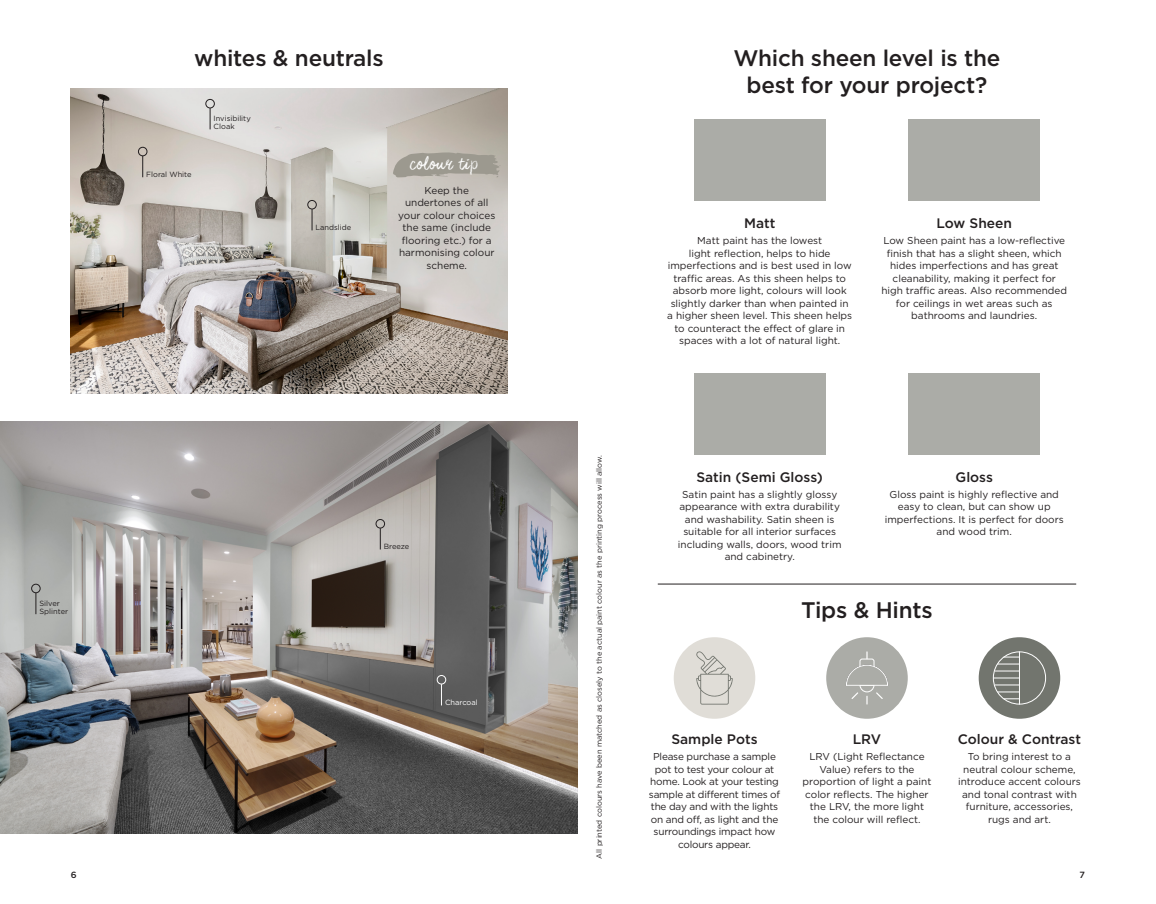
<style>
.page{position:relative;width:1156px;height:904px;background:#fff}
.page>*{position:absolute;margin:0;border:0;box-sizing:border-box;transform-origin:0 0}
.t1{font:500 22.5px/27px "Gotham";letter-spacing:-.01em;color:#231f20;text-align:center}
.t2{font:16px "Coalhand Luke CG";color:#fff}
.t3{font:500 13.75px "Gotham";color:#231f20}
.t4{font:10px/12.5px "Gotham";color:#231f20;text-align:center}
.t5{font:10px/12.5px "Gotham";letter-spacing:-.02em;color:#231f20;text-align:center}
.t6{font:500 9px "Gotham";color:#231f20}
.t7{font:7.5px/8.1px "Gotham";color:#231f20}
.t8{font:7.5px "Gotham";color:#fff}
</style>
<div class="page">
<img style="left:0;top:422px;width:578px;height:411px">
<img style="left:71px;top:89px;width:436px;height:304px">
<svg style="left:380px;top:528px;width:1px;height:21px"></svg>
<div style="left:376px;top:519px;width:8px;height:9px;border:1px solid #231f20;border-radius:50%"></div>
<svg style="left:36px;top:593px;width:1px;height:21px"></svg>
<div style="left:31px;top:584px;width:9px;height:9px;border:1px solid #231f20;border-radius:50%"></div>
<svg style="left:441px;top:684px;width:1px;height:21px"></svg>
<div style="left:437px;top:675px;width:9px;height:9px;border:1px solid #fff;border-radius:50%"></div>
<svg style="left:210px;top:108px;width:1px;height:21px"></svg>
<div style="left:206px;top:99px;width:8px;height:9px;border:1px solid #231f20;border-radius:50%"></div>
<svg style="left:312px;top:209px;width:1px;height:21px"></svg>
<div style="left:307px;top:200px;width:9px;height:9px;border:1px solid #231f20;border-radius:50%"></div>
<svg style="left:142px;top:156px;width:1px;height:21px"></svg>
<div style="left:138px;top:147px;width:9px;height:9px;border:1px solid #231f20;border-radius:50%"></div>
<svg style="left:393px;top:151px;width:107px;height:26px;background:#a5a298"></svg>
<hr style="left:657px;top:584px;width:418px;height:1px;background:#231f20">
<div style="left:826px;top:637px;width:81px;height:81px;background:#abaca7;border-radius:50%"></div>
<svg style="left:846px;top:651px;width:42px;height:53px"></svg>
<div style="left:978px;top:637px;width:81px;height:81px;background:#72756e;border-radius:50%"></div>
<div style="left:992px;top:651px;width:53px;height:53px;border:1px solid #fff;border-radius:50%"></div>
<hr style="left:1018px;top:651px;width:1px;height:53px;background:#fff">
<svg style="left:993px;top:677px;width:26px;height:1px"></svg>
<svg style="left:994px;top:670px;width:25px;height:1px"></svg>
<svg style="left:994px;top:684px;width:25px;height:1px"></svg>
<svg style="left:997px;top:663px;width:22px;height:1px"></svg>
<svg style="left:997px;top:691px;width:22px;height:1px"></svg>
<svg style="left:1003px;top:656px;width:16px;height:1px"></svg>
<svg style="left:1003px;top:698px;width:16px;height:1px"></svg>
<div style="left:673px;top:637px;width:82px;height:81px;background:#e0ddd7;border-radius:50%"></div>
<svg style="left:696px;top:651px;width:36px;height:53px"></svg>
<div style="left:694px;top:120px;width:131px;height:81px;background:#abaca7"></div>
<div style="left:694px;top:373px;width:131px;height:81px;background:#abaca7"></div>
<div style="left:908px;top:120px;width:131px;height:81px;background:#abaca7"></div>
<div style="left:908px;top:373px;width:131px;height:81px;background:#abaca7"></div>
<h1 class="t1" style="left:194px;top:44px;width:191px">whites &amp; neutrals</h1>
<p class="t7" style="left:146px;top:170px;width:47px">Floral White</p>
<p class="t7" style="left:213px;top:114px;width:39px">Invisibility<br>Cloak</p>
<p class="t7" style="left:315px;top:223px;width:37px">Landslide</p>
<h2 class="t2" style="left:410px;top:154px;width:70px">colour tip</h2>
<p class="t4" style="left:398px;top:184px;width:99px">Keep the undertones of all your colour choices the same (include flooring etc.) for a harmonising colour scheme.</p>
<p class="t7" style="left:39px;top:599px;width:30px">Silver<br>Splinter</p>
<p class="t7" style="left:384px;top:542px;width:27px">Breeze</p>
<p class="t8" style="left:445px;top:698px;width:34px">Charcoal</p>
<h1 class="t1" style="left:733px;top:44px;width:268px">Which sheen level is the best for your project?</h1>
<p class="t7" style="left:594px;top:858px;width:404px;rotate:-90deg">All printed colours have been matched as closely to the actual paint colour as the printing process will allow.</p>
<h3 class="t3" style="left:744px;top:214px;width:33px">Matt</h3>
<p class="t4" style="left:667px;top:234px;width:186px">Matt paint has the lowest<br>light reflection, helps to hide imperfections and is best used in low traffic areas. As this sheen helps to absorb more light, colours will look slightly darker than when painted in a higher sheen level. This sheen helps to counteract the effect of glare in spaces with a lot of natural light.</p>
<h3 class="t3" style="left:936px;top:214px;width:77px">Low Sheen</h3>
<p class="t4" style="left:881px;top:234px;width:187px">Low Sheen paint has a low-reflective finish that has a slight sheen, which hides imperfections and has great cleanability, making it perfect for high traffic areas. Also recommended for ceilings in wet areas such as bathrooms and laundries.</p>
<h3 class="t3" style="left:696px;top:468px;width:128px">Satin (Semi Gloss)</h3>
<p class="t4" style="left:677px;top:487px;width:165px">Satin paint has a slightly glossy appearance with extra durability and washability. Satin sheen is suitable for all interior surfaces including walls, doors, wood trim and cabinetry.</p>
<h3 class="t3" style="left:955px;top:468px;width:39px">Gloss</h3>
<p class="t4" style="left:884px;top:487px;width:180px">Gloss paint is highly reflective and easy to clean, but can show up imperfections. It is perfect for doors and wood trim.</p>
<h1 class="t1" style="left:801px;top:596px;width:133px">Tips &amp; Hints</h1>
<h3 class="t3" style="left:671px;top:730px;width:88px">Sample Pots</h3>
<p class="t5" style="left:648px;top:750px;width:133px">Please purchase a sample pot to test your colour at home. Look at your testing sample at different times of the day and with the lights on and off, as light and the surroundings impact how colours appear.</p>
<h3 class="t3" style="left:852px;top:730px;width:30px">LRV</h3>
<p class="t4" style="left:802px;top:750px;width:130px">LRV (Light Reflectance<br>Value) refers to the proportion of light a paint color reflects. The higher the LRV, the more light the colour will reflect.</p>
<h3 class="t3" style="left:957px;top:730px;width:125px">Colour &amp; Contrast</h3>
<p class="t4" style="left:957px;top:750px;width:124px">To bring interest to a neutral colour scheme, introduce accent colours and tonal contrast with furniture, accessories, rugs and art.</p>
<p class="t6" style="left:71px;top:869px;width:7px">6</p>
<p class="t6" style="left:1079px;top:869px;width:7px">7</p>
</div>
